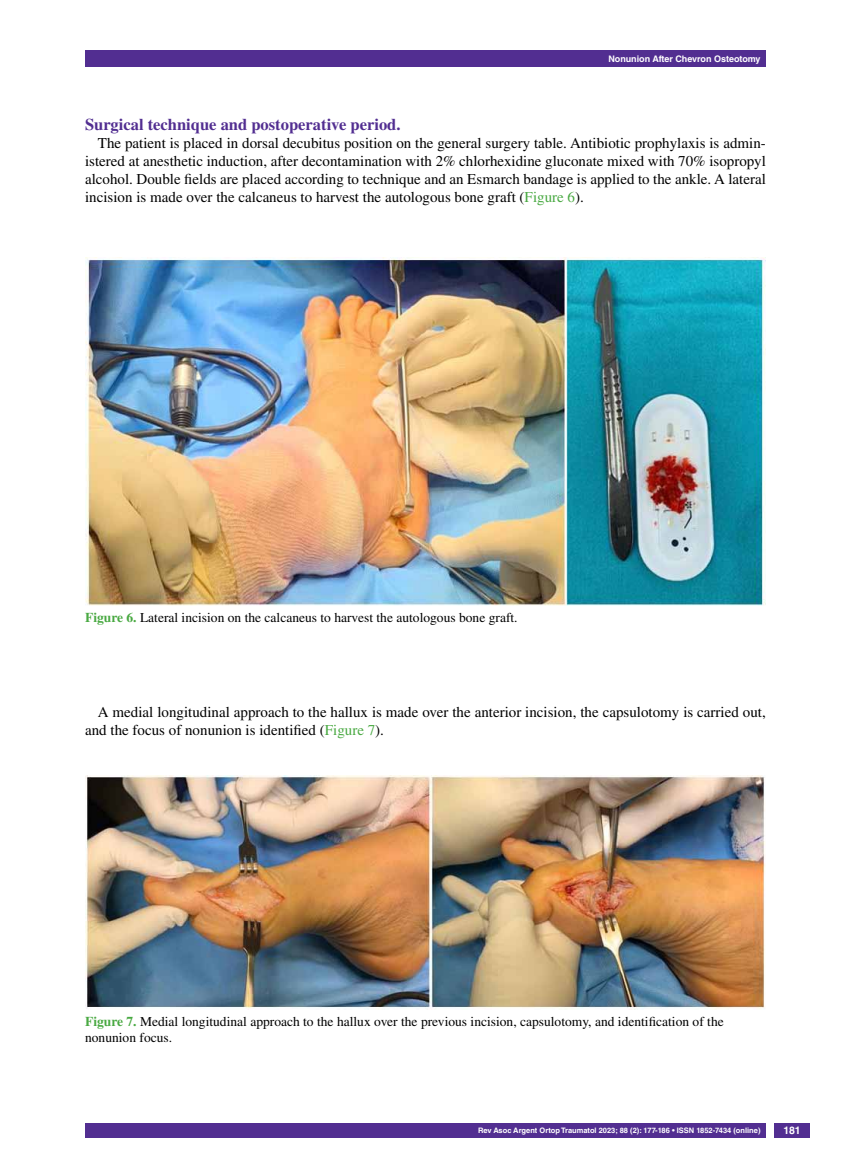
<style>
.page{position:relative;width:851px;height:1170px;background:#fff}
.page>*{position:absolute;margin:0;border:0;box-sizing:border-box;transform-origin:0 0}
.t1{font:700 16.5px "Times LT Std";color:#522e91}
.t2{font:15px/18px "Times LT Std";color:#000;text-align:justify}
.t3{font:13.5px/16.2px "Times LT Std";color:#000}
.t4{font:700 10.5px "Helvetica LT Std";color:#fff}
.t5{font:700 9px "Helvetica LT Std";color:#fff}
.t6{font:700 7.5px "Helvetica LT Std";color:#fff}
.s1{color:#49a942}
.s2{font-weight:700;color:#49a942}
</style>
<div class="page">
<div style="left:85px;top:50px;width:680px;height:17px;background:#522e91"></div>
<div style="left:85px;top:1123px;width:680px;height:14px;background:#522e91"></div>
<div style="left:774px;top:1123px;width:35px;height:14px;background:#522e91"></div>
<img style="left:85px;top:257px;width:680px;height:348px">
<img style="left:85px;top:775px;width:680px;height:234px">
<p class="t5" style="left:608px;top:53px;width:154px">Nonunion After Chevron Osteotomy</p>
<p class="t1" style="left:85px;top:115px;width:317px">Surgical technique and postoperative period.</p>
<p class="t2" style="left:85px;top:134px;width:682px;text-indent:13px">The patient is placed in dorsal decubitus position on the general surgery table. Antibiotic prophylaxis is admin&shy;istered at anesthetic induction, after decontamination with 2% chlorhexidine gluconate mixed with 70% isopropyl alcohol. Double fields are placed according to technique and an Esmarch bandage is applied to the ankle. A lateral incision is made over the calcaneus to harvest the autologous bone graft (<span class="s1">Figure 6</span>).</p>
<p class="t3" style="left:85px;top:609px;width:434px"><span class="s2">Figure 6.</span> Lateral incision on the calcaneus to harvest the autologous bone graft.</p>
<p class="t2" style="left:85px;top:702px;width:682px;text-indent:13px">A medial longitudinal approach to the hallux is made over the anterior incision, the capsulotomy is carried out, and the focus of nonunion is identified (<span class="s1">Figure 7</span>).</p>
<p class="t3" style="left:85px;top:1013px;width:640px"><span class="s2">Figure 7.</span> Medial longitudinal approach to the hallux over the previous incision, capsulotomy, and identification of the nonunion focus.</p>
<p class="t6" style="left:478px;top:1125px;width:284px">Rev Asoc Argent Ortop Traumatol 2023; 88 (2): 177-186 • ISSN 1852-7434 (online)</p>
<p class="t4" style="left:783px;top:1124px;width:19px">181</p>
</div>
